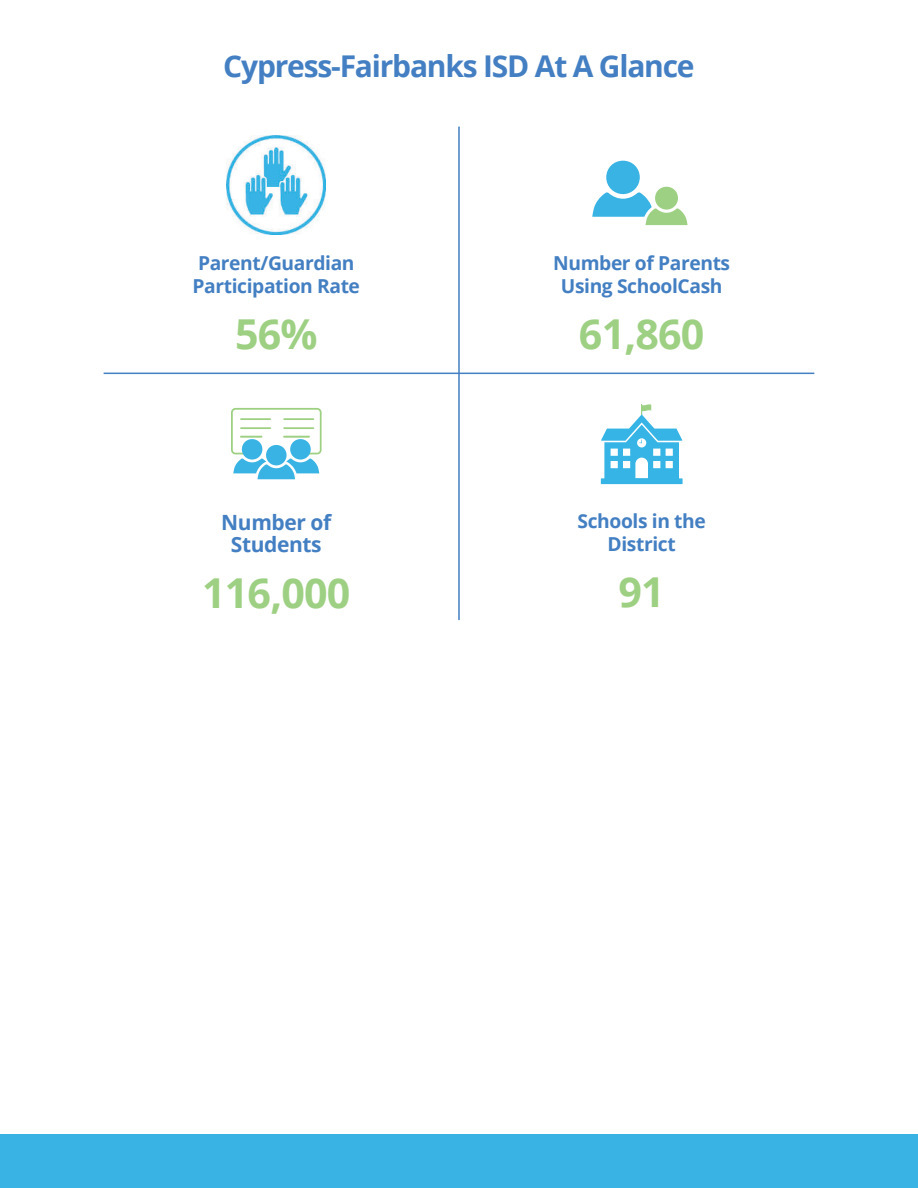
<style>
.page{position:relative;width:918px;height:1188px;background:#fff}
.page>*{position:absolute;margin:0;border:0;box-sizing:border-box;transform-origin:0 0}
.t1{font:700 41.25px "Open Sans";letter-spacing:-.02em;color:#9ed083}
.t2{font:700 30px "Open Sans";letter-spacing:-.04em;color:#437fc2}
.t3{font:700 21px/22.2px "Open Sans";letter-spacing:-.02em;color:#437fc2;text-align:center}
.t4{font:700 19.2px/23.1px "Open Sans";letter-spacing:-.02em;color:#437fc2;text-align:center}
</style>
<div class="page">
<div style="left:231px;top:408px;width:91px;height:46px;border:2px solid #9ed083;border-radius:4px"></div>
<hr style="left:241px;top:418px;width:29px;height:2px;background:#9ed083">
<hr style="left:241px;top:427px;width:29px;height:2px;background:#9ed083">
<hr style="left:241px;top:436px;width:21px;height:2px;background:#9ed083">
<hr style="left:284px;top:418px;width:29px;height:2px;background:#9ed083">
<hr style="left:284px;top:427px;width:29px;height:2px;background:#9ed083">
<hr style="left:284px;top:436px;width:25px;height:2px;background:#9ed083">
<div style="left:242px;top:439px;width:20px;height:21px;background:#38b3e4;border-radius:50%"></div>
<div style="left:266px;top:445px;width:21px;height:20px;background:#38b3e4;border-radius:50%"></div>
<div style="left:290px;top:439px;width:21px;height:21px;background:#38b3e4;border-radius:50%"></div>
<svg style="left:233px;top:458px;width:86px;height:21px"></svg>
<div style="left:606px;top:161px;width:34px;height:33px;background:#38b3e4;border-radius:50%"></div>
<svg style="left:592px;top:184px;width:96px;height:42px"></svg>
<div style="left:601px;top:478px;width:82px;height:6px;background:#35b4e5"></div>
<svg style="left:601px;top:404px;width:81px;height:75px"></svg>
<img style="left:227px;top:136px;width:99px;height:99px">
<hr style="left:458px;top:127px;width:2px;height:493px;background:#437fc2">
<hr style="left:104px;top:373px;width:710px;height:1px;background:#437fc2">
<div style="left:0;top:1134px;width:918px;height:54px;background:#38b3e4"></div>
<h2 class="t2" style="left:223px;top:54px;width:473px">Cypress-Fairbanks ISD At A Glance</h2>
<p class="t4" style="left:193px;top:253px;width:169px;text-align:left">Parent/Guardian<br>Participation Rate</p>
<h1 class="t1" style="left:235px;top:317px;width:84px">56%</h1>
<p class="t3" style="left:221px;top:513px;width:111px">Number of<br>Students</p>
<h1 class="t1" style="left:202px;top:576px;width:150px">116,000</h1>
<p class="t4" style="left:553px;top:253px;width:178px">Number of Parents<br>Using SchoolCash</p>
<h1 class="t1" style="left:579px;top:317px;width:127px">61,860</h1>
<p class="t4" style="left:578px;top:511px;width:130px">Schools in the<br>District</p>
<h1 class="t1" style="left:619px;top:576px;width:48px">91</h1>
</div>
